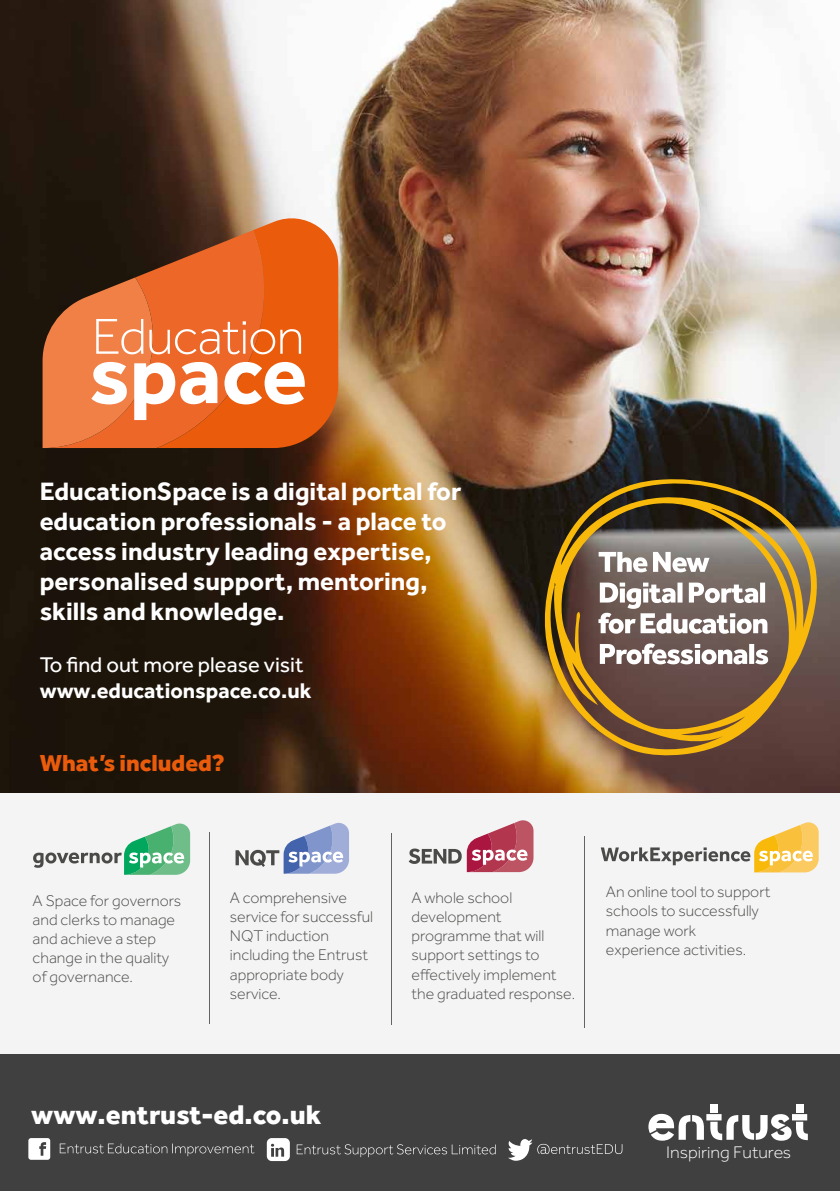
<style>
.page{position:relative;width:840px;height:1191px;background:#fff}
.page>*{position:absolute;margin:0;border:0;box-sizing:border-box;transform-origin:0 0}
.t1{font:800 28px "Effra";color:#fff}
.t2{font:700 26px/30px "Effra";color:#fff}
.t3{font:800 24px "Effra";color:#ea5b0b}
.t4{font:22px "Effra";color:#fff}
.t5{font:700 22px "Effra";color:#fff}
.t6{font:300 17.4px "Effra";color:#fff;scale:1.04 1}
.t7{font:300 16px/19.2px "Effra";color:#4a4a49}
</style>
<div class="page">
<img style="left:0;top:0;width:839px;height:792px">
<div style="left:0;top:1046px;width:839px;height:145px;background:#404040"></div>
<svg style="left:156px;top:209px;width:182px;height:239px;background:#cc6428"></svg>
<svg style="left:43px;top:230px;width:221px;height:47px;background:#643116"></svg>
<svg style="left:43px;top:277px;width:261px;height:171px;background:#e57e49"></svg>
<div style="left:710px;top:1104px;width:7px;height:8px;background:#fff"></div>
<div style="left:795px;top:1104px;width:7px;height:8px;background:#fff"></div>
<svg style="left:648px;top:1113px;width:159px;height:27px"></svg>
<svg style="left:28px;top:1138px;width:22px;height:21px"></svg>
<svg style="left:60px;top:1143px;width:194px;height:13px"></svg>
<svg style="left:508px;top:1139px;width:114px;height:21px"></svg>
<svg style="left:267px;top:1138px;width:23px;height:23px"></svg>
<svg style="left:296px;top:1144px;width:199px;height:13px"></svg>
<div style="left:0;top:792px;width:839px;height:261px;background:#f4f4f4"></div>
<svg style="left:33px;top:823px;width:157px;height:51px"></svg>
<svg style="left:235px;top:823px;width:114px;height:50px"></svg>
<svg style="left:408px;top:820px;width:125px;height:52px"></svg>
<svg style="left:600px;top:822px;width:218px;height:50px"></svg>
<svg style="left:532px;top:476px;width:287px;height:280px;background:#826b4b"></svg>
<h2 class="t2" style="left:40px;top:476px;width:423px">EducationSpace is a digital portal for education professionals - a place to access industry leading expertise, personalised support, mentoring, skills and knowledge.</h2>
<h3 class="t4" style="left:40px;top:652px;width:265px">To find out more please visit</h3>
<h3 class="t5" style="left:40px;top:677px;width:273px">www.educationspace.co.uk</h3>
<h3 class="t3" style="left:40px;top:748px;width:187px">What’s included?</h3>
<p class="t7" style="left:33px;top:890px;width:150px">A Space for governors and clerks to manage and achieve a step change in the quality of governance.</p>
<p class="t7" style="left:230px;top:887px;width:145px">A comprehensive service for successful<br>NQT induction including the Entrust appropriate body service.</p>
<p class="t7" style="left:411px;top:887px;width:165px">A whole school development programme that will support settings to effectively implement the graduated response.</p>
<p class="t7" style="left:605px;top:882px;width:166px">An online tool to support schools to successfully manage work experience activities.</p>
<h1 class="t1" style="left:31px;top:1097px;width:291px">www.entrust-ed.co.uk</h1>
<p class="t6" style="left:665px;top:1142px;width:122px">Inspiring Futures</p>
</div>
